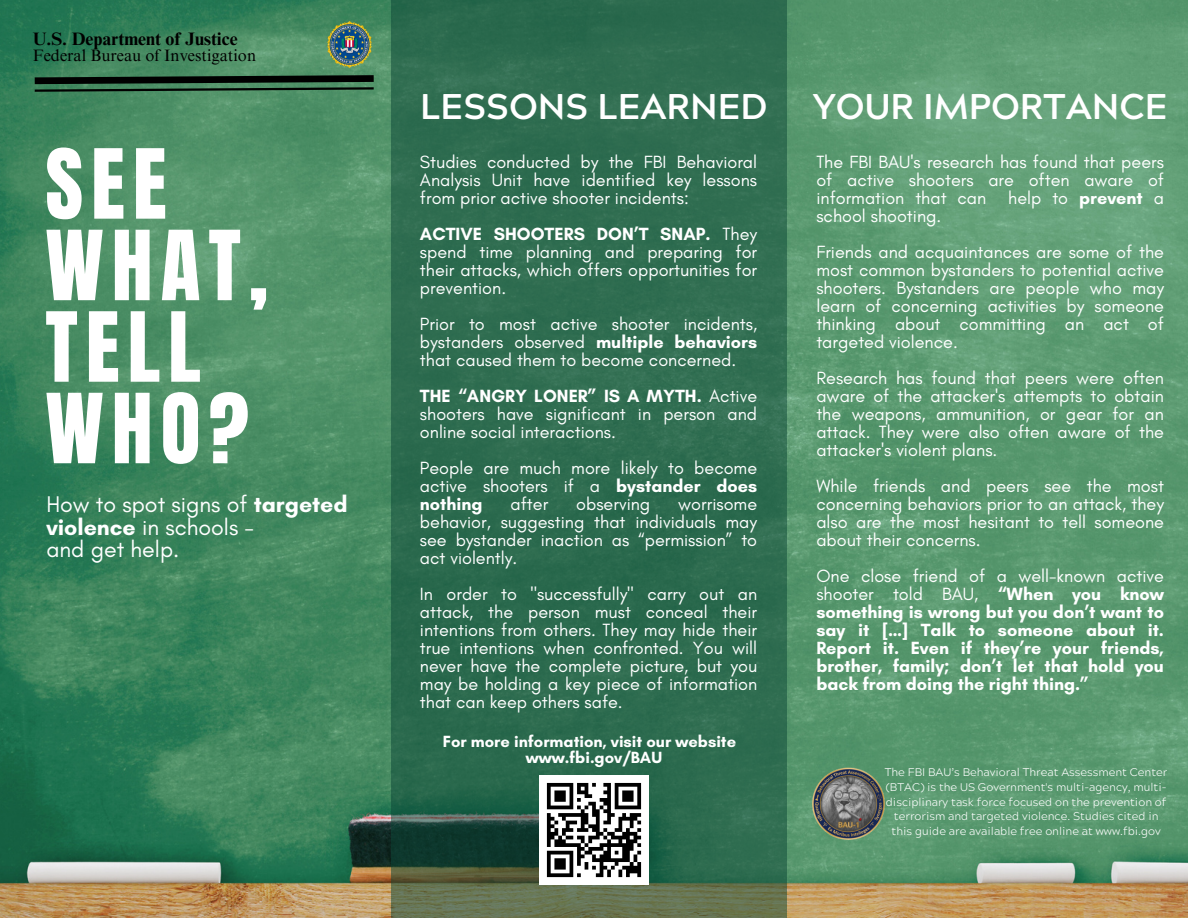
<style>
.page{position:relative;width:1188px;height:918px;background:#fff}
.page>*{position:absolute;margin:0;border:0;box-sizing:border-box;transform-origin:0 0}
.t1{font:82.05px/81.6px "Anton";letter-spacing:.095em;color:#fff}
.t2{font:700 35.7px "Acherus Grotesque";color:#fff}
.t3{font:23.1px/22.5px "Glacial Indifference";color:#fff}
.t4{font:18px/18px "Glacial Indifference";color:#fff;text-align:justify}
.t5{font:700 18px/18px "Glacial Indifference";color:#fff;text-align:justify}
.t6{font:700 18px "Times NRMT Pro";color:#000}
.t7{font:700 16.5px/15.8px "Glacial Indifference";color:#fff;text-align:center}
.t8{font:16.5px "Times NRMT Pro";color:#000}
.t9{font:300 11.1px/14.9px "Acherus Grotesque";color:#fff;text-align:center}
.s1{font-weight:700}
.s2{font-weight:400}
</style>
<div class="page">
<img style="left:0;top:0;width:1188px;height:918px">
<svg style="left:392px;top:0;width:395px;height:918px;background:#2f6b4e"></svg>
<div style="left:539px;top:775px;width:110px;height:110px;background:#fff"></div>
<svg style="left:547px;top:783px;width:94px;height:94px"></svg>
<img style="left:327px;top:22px;width:44px;height:46px">
<svg style="left:28px;top:72px;width:353px;height:21px;background:#2c533b"></svg>
<img style="left:812px;top:767px;width:72px;height:72px">
<h5 class="t6" style="left:33px;top:32px;width:206px">U.S. Department of Justice</h5>
<h5 class="t8" style="left:33px;top:49px;width:225px">Federal Bureau of Investigation</h5>
<h4 class="t1" style="left:45px;top:145px;width:224px">SEE<br>WHAT,<br>TELL<br>WHO?</h4>
<h5 class="t3" style="left:46px;top:493px;width:303px">How to spot signs of <span class="s1">targeted violence</span> in schools -<br>and get help.</h5>
<h5 class="t2" style="left:420px;top:92px;width:349px">LESSONS LEARNED</h5>
<p class="t4" style="left:420px;top:153px;width:339px">Studies conducted by the FBI Behavioral Analysis Unit have identified key lessons from prior active shooter incidents:</p>
<h1 class="t4" style="left:420px;top:225px;width:339px"><span class="s1">ACTIVE SHOOTERS DON’T SNAP.</span> They spend time planning and preparing for their attacks, which offers opportunities for prevention.</h1>
<h3 class="t4" style="left:420px;top:315px;width:339px">Prior to most active shooter incidents, bystanders observed <span class="s1">multiple behaviors </span>that caused them to become concerned.</h3>
<h2 class="t4" style="left:420px;top:387px;width:339px"><span class="s1">THE “ANGRY LONER” IS A MYTH.</span> Active shooters have significant in person and online social interactions.</h2>
<h5 class="t4" style="left:420px;top:459px;width:339px">People are much more likely to become active shooters if a <span class="s1">bystander does nothing</span></h5>
<h5 class="t4" style="left:511px;top:495px;width:39px">after</h5>
<h5 class="t4" style="left:576px;top:495px;width:76px">observing</h5>
<h5 class="t4" style="left:420px;top:495px;width:339px;text-indent:258px">worrisome behavior, suggesting that individuals may see bystander inaction as “permission” to act violently.</h5>
<h5 class="t4" style="left:420px;top:585px;width:339px">In order to "successfully" carry out an attack, the person must conceal their intentions from others. They may hide their true intentions when confronted. You will never have the complete picture, but you may be holding a key piece of information that can keep others safe.</h5>
<h5 class="t7" style="left:443px;top:734px;width:295px">For more information, visit our website www.fbi.gov/BAU</h5>
<h5 class="t2" style="left:813px;top:92px;width:356px">YOUR IMPORTANCE</h5>
<h5 class="t4" style="left:816px;top:153px;width:349px">The FBI BAU's research has found that peers of active shooters are often aware of information that can help to <span class="s1">prevent</span> a school shooting.</h5>
<h5 class="t4" style="left:816px;top:243px;width:349px">Friends and acquaintances are some of the most common bystanders to potential active shooters. Bystanders are people who may learn of concerning activities by someone thinking about committing an act of targeted violence.</h5>
<h5 class="t4" style="left:816px;top:369px;width:349px">Research has found that peers were often aware of the attacker's attempts to obtain the weapons, ammunition, or gear for an attack. They were also often aware of the attacker's violent plans.</h5>
<h5 class="t4" style="left:816px;top:477px;width:349px">While friends and peers see the most concerning behaviors prior to an attack, they also are the most hesitant to tell someone about their concerns.</h5>
<p class="t5" style="left:816px;top:567px;width:349px"><span class="s2">One close friend of a well-known active shooter told BAU,</span> “When you know something is wrong but you don’t want to say it […] Talk to someone about it.<br>Report it. Even if they’re your friends, brother, family; don’t let that hold you back from doing the right thing.”</p>
<p class="t9" style="left:885px;top:766px;width:284px">The FBI BAU’s Behavioral Threat Assessment Center (BTAC) is the US Government's multi-agency, multi&shy;disciplinary task force focused on the prevention of terrorism and targeted violence. Studies cited in this guide are available free online at www.fbi.gov</p>
</div>
